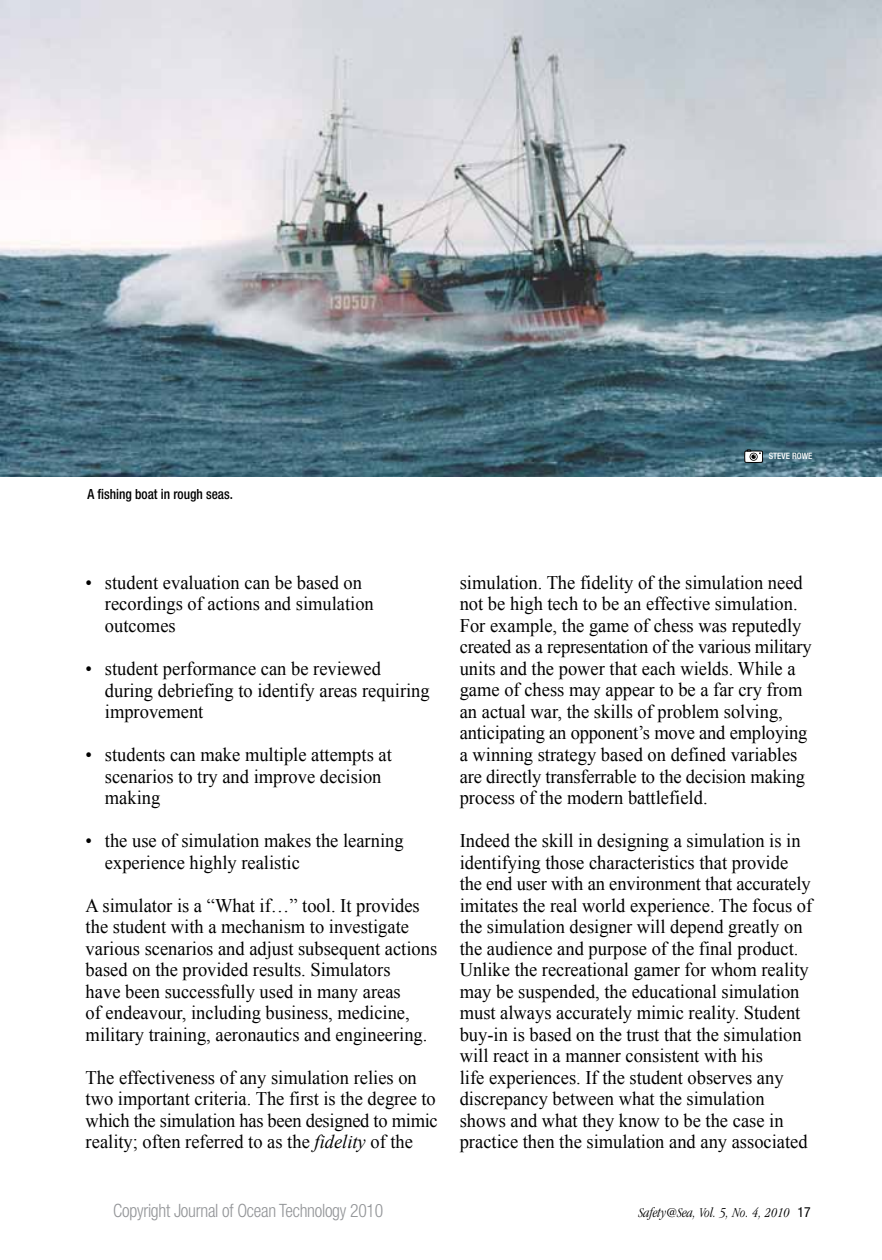
<style>
.page{position:relative;width:882px;height:1260px;background:#fff}
.page>*{position:absolute;margin:0;border:0;box-sizing:border-box;transform-origin:0 0}
.t1{font:19.25px/21.5px "Times New Roman";color:#000;scale:.96 1}
.t2{font:300 condensed 18.38px "Helvetica Neue";letter-spacing:-.015em;color:#939598;scale:.96 1}
.t3{font:italic 300 condensed 14px "Garamond";color:#000}
.t4{font:500 condensed 14px "Helvetica Neue";color:#000;scale:.95 1}
.t5{font:500 condensed 8.75px "Helvetica Neue";color:#fff}
.s1{font-style:italic}
.s2{font-family:"Helvetica Neue";font-weight:400;font-style:normal}
</style>
<div class="page">
<img style="left:0;top:0;width:882px;height:476px">
<svg style="left:745px;top:450px;width:18px;height:13px"></svg>
<p class="t4" style="left:88px;top:486px;width:155px">A fishing boat in rough seas.</p>
<p class="t5" style="left:769px;top:451px;width:45px">Steve Rowe</p>
<p class="t1" style="left:105px;top:571px;width:282px;text-indent:-19px">• student evaluation can be based on recordings of actions and simulation outcomes</p>
<p class="t1" style="left:105px;top:658px;width:340px;text-indent:-19px">• student performance can be reviewed during debriefing to identify areas requiring improvement</p>
<p class="t1" style="left:105px;top:744px;width:300px;text-indent:-19px">• students can make multiple attempts at scenarios to try and improve decision making</p>
<p class="t1" style="left:105px;top:830px;width:313px;text-indent:-19px">• the use of simulation makes the learning experience highly realistic</p>
<p class="t1" style="left:86px;top:894px;width:368px">A simulator is a “What if…” tool. It provides the student with a mechanism to investigate various scenarios and adjust subsequent actions based on the provided results. Simulators<br>have been successfully used in many areas<br>of endeavour, including business, medicine, military training, aeronautics and engineering.</p>
<p class="t1" style="left:86px;top:1066px;width:368px">The effectiveness of any simulation relies on two important criteria. The first is the degree to which the simulation has been designed to mimic reality; often referred to as the <span class="s1">fidelity</span> of the</p>
<p class="t1" style="left:460px;top:571px;width:368px">simulation. The fidelity of the simulation need not be high tech to be an effective simulation.<br>For example, the game of chess was reputedly created as a representation of the various military units and the power that each wields. While a game of chess may appear to be a far cry from an actual war, the skills of problem solving, anticipating an opponent’s move and employing a winning strategy based on defined variables are directly transferrable to the decision making process of the modern battlefield.</p>
<p class="t1" style="left:460px;top:830px;width:369px">Indeed the skill in designing a simulation is in identifying those characteristics that provide the end user with an environment that accurately imitates the real world experience. The focus of the simulation designer will depend greatly on the audience and purpose of the final product.<br>Unlike the recreational gamer for whom reality may be suspended, the educational simulation must always accurately mimic reality. Student buy-in is based on the trust that the simulation will react in a manner consistent with his<br>life experiences. If the student observes any discrepancy between what the simulation shows and what they know to be the case in practice then the simulation and any associated</p>
<p class="t2" style="left:113px;top:1200px;width:283px">Copyright Journal of Ocean Technology 2010</p>
<p class="t3" style="left:639px;top:1205px;width:173px">Safety@Sea, Vol. 5, No. 4, 2010 <span class="s2">17</span></p>
</div>
